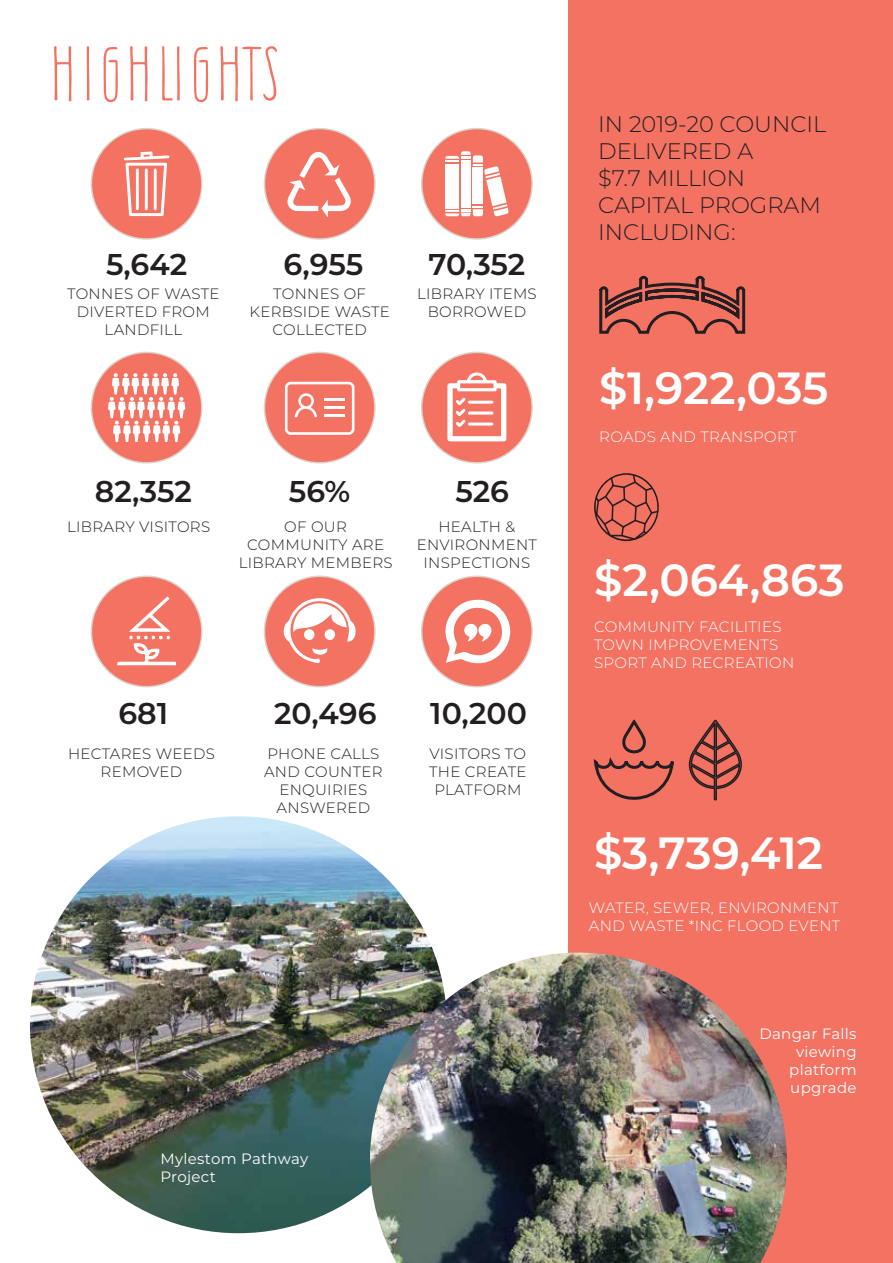
<style>
.page{position:relative;width:893px;height:1263px;background:#fff}
.page>*{position:absolute;margin:0;border:0;box-sizing:border-box;transform-origin:0 0}
.t1{font:60px "Little Pinky";letter-spacing:.08em;color:#f37262}
.t2{font:600 45px "Montserrat";color:#fff}
.t3{font:600 30px "Montserrat";letter-spacing:-.005em;color:#231e21}
.t4{font:300 22.5px/27px "Montserrat";color:#231e21}
.t5{font:300 15px/18px "Montserrat";letter-spacing:.02em;color:#231e21;text-align:center}
.t6{font:300 15px/18px "Montserrat";letter-spacing:.02em;color:#fff}
.t7{font:15px/18px "Montserrat";letter-spacing:.02em;color:#fff}
</style>
<div class="page">
<img style="left:30px;top:816px;width:417px;height:417px;border-radius:208px">
<div style="left:569px;top:0;width:324px;height:1263px;background:#f37262"></div>
<div style="left:91px;top:129px;width:111px;height:110px;background:#f37262;border-radius:50%"></div>
<div style="left:91px;top:128px;width:112px;height:112px;border:2px solid #dad5cc;border-radius:50%"></div>
<svg style="left:124px;top:151px;width:45px;height:65px"></svg>
<div style="left:264px;top:129px;width:111px;height:110px;background:#f37262;border-radius:50%"></div>
<div style="left:264px;top:128px;width:112px;height:112px;border:2px solid #dad5cc;border-radius:50%"></div>
<svg style="left:287px;top:152px;width:64px;height:65px"></svg>
<div style="left:264px;top:576px;width:111px;height:111px;background:#f37262;border-radius:50%"></div>
<div style="left:264px;top:575px;width:112px;height:112px;border:2px solid #dad5cc;border-radius:50%"></div>
<svg style="left:283px;top:598px;width:73px;height:65px"></svg>
<div style="left:422px;top:129px;width:110px;height:110px;background:#f37262;border-radius:50%"></div>
<div style="left:421px;top:128px;width:112px;height:112px;border:2px solid #dad5cc;border-radius:50%"></div>
<svg style="left:445px;top:151px;width:64px;height:65px"></svg>
<div style="left:91px;top:352px;width:111px;height:111px;background:#f37262;border-radius:50%"></div>
<div style="left:91px;top:352px;width:112px;height:112px;border:2px solid #dad5cc;border-radius:50%"></div>
<svg style="left:108px;top:373px;width:77px;height:69px"></svg>
<div style="left:264px;top:352px;width:111px;height:111px;background:#f37262;border-radius:50%"></div>
<div style="left:264px;top:352px;width:112px;height:112px;border:2px solid #dad5cc;border-radius:50%"></div>
<svg style="left:285px;top:382px;width:69px;height:53px"></svg>
<hr style="left:324px;top:415px;width:20px;height:2px;background:#fff">
<hr style="left:324px;top:398px;width:20px;height:2px;background:#fff">
<hr style="left:324px;top:407px;width:20px;height:2px;background:#fff">
<div style="left:422px;top:352px;width:110px;height:111px;background:#f37262;border-radius:50%"></div>
<div style="left:421px;top:352px;width:112px;height:112px;border:2px solid #dad5cc;border-radius:50%"></div>
<svg style="left:447px;top:372px;width:59px;height:69px"></svg>
<div style="left:91px;top:576px;width:111px;height:111px;background:#f37262;border-radius:50%"></div>
<div style="left:91px;top:575px;width:112px;height:112px;border:2px solid #dad5cc;border-radius:50%"></div>
<svg style="left:117px;top:596px;width:59px;height:69px"></svg>
<svg style="left:599px;top:275px;width:147px;height:59px"></svg>
<svg style="left:593px;top:473px;width:149px;height:328px"></svg>
<img style="left:370px;top:952px;width:417px;height:311px">
<div style="left:422px;top:576px;width:110px;height:111px;background:#f37262;border-radius:50%"></div>
<div style="left:421px;top:575px;width:112px;height:112px;border:2px solid #dad5cc;border-radius:50%"></div>
<svg style="left:445px;top:599px;width:66px;height:65px"></svg>
<h1 class="t1" style="left:54px;top:26px;width:230px">HIGHLIGHTS</h1>
<h3 class="t3" style="left:106px;top:243px;width:83px">5,642</h3>
<p class="t5" style="left:67px;top:284px;width:154px">TONNES OF WASTE<br>DIVERTED FROM<br>LANDFILL</p>
<h3 class="t3" style="left:283px;top:243px;width:82px">6,955</h3>
<p class="t5" style="left:249px;top:284px;width:142px">TONNES OF<br>KERBSIDE WASTE<br>COLLECTED</p>
<h3 class="t3" style="left:428px;top:243px;width:99px">70,352</h3>
<p class="t5" style="left:417px;top:284px;width:121px">LIBRARY ITEMS<br>BORROWED</p>
<h3 class="t3" style="left:95px;top:470px;width:98px">82,352</h3>
<p class="t5" style="left:67px;top:517px;width:145px">LIBRARY VISITORS</p>
<h3 class="t3" style="left:289px;top:470px;width:63px">56%</h3>
<p class="t5" style="left:239px;top:517px;width:155px">OF OUR<br>COMMUNITY ARE<br>LIBRARY MEMBERS</p>
<h3 class="t3" style="left:455px;top:470px;width:55px">526</h3>
<p class="t5" style="left:417px;top:517px;width:122px">HEALTH &amp;<br>ENVIRONMENT<br>INSPECTIONS</p>
<h3 class="t3" style="left:118px;top:692px;width:51px">681</h3>
<p class="t5" style="left:68px;top:744px;width:148px">HECTARES WEEDS<br>REMOVED</p>
<h3 class="t3" style="left:274px;top:692px;width:104px">20,496</h3>
<h3 class="t3" style="left:430px;top:692px;width:98px">10,200</h3>
<p class="t5" style="left:264px;top:744px;width:120px">PHONE CALLS<br>AND COUNTER<br>ENQUIRIES<br>ANSWERED</p>
<p class="t5" style="left:429px;top:744px;width:99px">VISITORS TO<br>THE CREATE<br>PLATFORM</p>
<p class="t7" style="left:161px;top:1149px;width:149px">Mylestom Pathway<br>Project</p>
<h3 class="t4" style="left:598px;top:110px;width:229px">IN 2019-20 COUNCIL<br>DELIVERED A<br>$7.7 MILLION<br>CAPITAL PROGRAM<br>INCLUDING:</h3>
<h2 class="t2" style="left:599px;top:356px;width:231px">$1,922,035</h2>
<p class="t6" style="left:599px;top:427px;width:199px">ROADS AND TRANSPORT</p>
<h2 class="t2" style="left:594px;top:548px;width:252px">$2,064,863</h2>
<p class="t6" style="left:594px;top:617px;width:202px">COMMUNITY FACILITIES<br>TOWN IMPROVEMENTS<br>SPORT AND RECREATION</p>
<h2 class="t2" style="left:594px;top:821px;width:230px">$3,739,412</h2>
<p class="t6" style="left:589px;top:898px;width:253px">WATER, SEWER, ENVIRONMENT<br>AND WASTE *INC FLOOD EVENT</p>
<p class="t7" style="left:759px;top:1024px;width:99px;text-align:right">Dangar Falls viewing platform upgrade</p>
</div>
